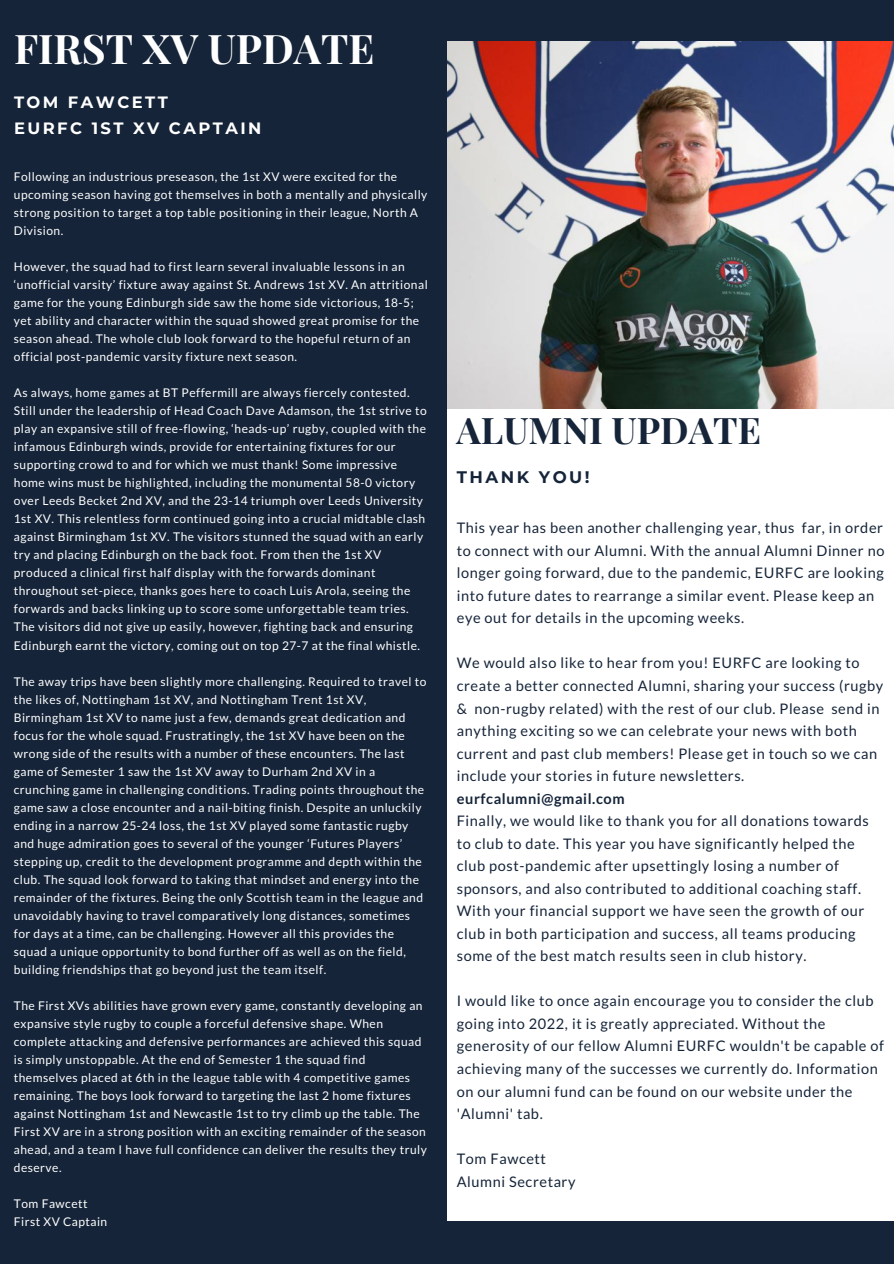
<style>
.page{position:relative;width:894px;height:1264px;background:#fff}
.page>*{position:absolute;margin:0;border:0;box-sizing:border-box;transform-origin:0 0}
.t1{font:700 40.95px "Playfair Display";color:#fff}
.t2{font:700 36.75px "Playfair Display";color:#152439}
.t3{font:700 16.65px "Montserrat";letter-spacing:.15em;color:#152439}
.t4{font:700 16.35px "Montserrat";letter-spacing:.15em;color:#fff}
.t5{font:14.55px/22.5px "Lato";letter-spacing:.04em;color:#152439}
.t6{font:700 14.55px "Lato";letter-spacing:.04em;color:#152439}
.t7{font:12px/18px "Lato";letter-spacing:.04em;color:#fff}
</style>
<div class="page">
<div style="left:0;top:0;width:893px;height:1263px;background:#152439"></div>
<img style="left:448px;top:41px;width:445px;height:368px">
<div style="left:448px;top:409px;width:445px;height:811px;background:#fff"></div>
<p class="t1" style="left:14px;top:20px;width:362px">FIRST XV UPDATE</p>
<p class="t4" style="left:14px;top:92px;width:155px">TOM FAWCETT</p>
<p class="t4" style="left:14px;top:118px;width:249px">EURFC 1ST XV CAPTAIN</p>
<p class="t7" style="left:14px;top:167px;width:415px">Following an industrious preseason, the 1st XV were excited for the upcoming season having got themselves in both a mentally and physically strong position to target a top table positioning in their league, North A Division.</p>
<p class="t7" style="left:14px;top:257px;width:415px">However, the squad had to first learn several invaluable lessons in an ‘unofficial varsity’ fixture away against St. Andrews 1st XV. An attritional game for the young Edinburgh side saw the home side victorious, 18-5; yet ability and character within the squad showed great promise for the season ahead. The whole club look forward to the hopeful return of an official post-pandemic varsity fixture next season.</p>
<p class="t7" style="left:14px;top:383px;width:414px">As always, home games at BT Peffermill are always fiercely contested.<br>Still under the leadership of Head Coach Dave Adamson, the 1st strive to play an expansive still of free-flowing, ‘heads-up’ rugby, coupled with the infamous Edinburgh winds, provide for entertaining fixtures for our supporting crowd to and for which we must thank! Some impressive home wins must be highlighted, including the monumental 58-0 victory over Leeds Becket 2nd XV, and the 23-14 triumph over Leeds University 1st XV. This relentless form continued going into a crucial midtable clash against Birmingham 1st XV. The visitors stunned the squad with an early try and placing Edinburgh on the back foot. From then the 1st XV produced a clinical first half display with the forwards dominant throughout set-piece, thanks goes here to coach Luis Arola, seeing the forwards and backs linking up to score some unforgettable team tries.<br>The visitors did not give up easily, however, fighting back and ensuring Edinburgh earnt the victory, coming out on top 27-7 at the final whistle.</p>
<p class="t7" style="left:14px;top:672px;width:414px">The away trips have been slightly more challenging. Required to travel to the likes of, Nottingham 1st XV, and Nottingham Trent 1st XV, Birmingham 1st XV to name just a few, demands great dedication and focus for the whole squad. Frustratingly, the 1st XV have been on the wrong side of the results with a number of these encounters. The last game of Semester 1 saw the 1st XV away to Durham 2nd XV in a crunching game in challenging conditions. Trading points throughout the game saw a close encounter and a nail-biting finish. Despite an unluckily ending in a narrow 25-24 loss, the 1st XV played some fantastic rugby and huge admiration goes to several of the younger ‘Futures Players’ stepping up, credit to the development programme and depth within the club. The squad look forward to taking that mindset and energy into the remainder of the fixtures. Being the only Scottish team in the league and unavoidably having to travel comparatively long distances, sometimes for days at a time, can be challenging. However all this provides the squad a unique opportunity to bond further off as well as on the field, building friendships that go beyond just the team itself.</p>
<p class="t7" style="left:14px;top:996px;width:414px">The First XVs abilities have grown every game, constantly developing an expansive style rugby to couple a forceful defensive shape. When complete attacking and defensive performances are achieved this squad is simply unstoppable. At the end of Semester 1 the squad find themselves placed at 6th in the league table with 4 competitive games remaining. The boys look forward to targeting the last 2 home fixtures against Nottingham 1st and Newcastle 1st to try climb up the table. The First XV are in a strong position with an exciting remainder of the season ahead, and a team I have full confidence can deliver the results they truly deserve.</p>
<p class="t7" style="left:14px;top:1194px;width:75px">Tom Fawcett</p>
<p class="t7" style="left:14px;top:1212px;width:95px">First XV Captain</p>
<p class="t2" style="left:456px;top:404px;width:306px">ALUMNI UPDATE</p>
<p class="t3" style="left:456px;top:467px;width:134px">THANK YOU!</p>
<p class="t5" style="left:456px;top:516px;width:429px">This year has been another challenging year, thus far, in order to connect with our Alumni. With the annual Alumni Dinner no longer going forward, due to the pandemic, EURFC are looking into future dates to rearrange a similar event. Please keep an eye out for details in the upcoming weeks.</p>
<p class="t5" style="left:456px;top:651px;width:428px">We would also like to hear from you! EURFC are looking to create a better connected Alumni, sharing your success (rugby &amp; non-rugby related) with the rest of our club. Please send in anything exciting so we can celebrate your news with both current and past club members! Please get in touch so we can include your stories in future newsletters.</p>
<p class="t6" style="left:456px;top:789px;width:169px">eurfcalumni@gmail.com</p>
<p class="t5" style="left:456px;top:809px;width:413px">Finally, we would like to thank you for all donations towards to club to date. This year you have significantly helped the club post-pandemic after upsettingly losing a number of sponsors, and also contributed to additional coaching staff.<br>With your financial support we have seen the growth of our club in both participation and success, all teams producing some of the best match results seen in club history.</p>
<p class="t5" style="left:456px;top:989px;width:428px">I would like to once again encourage you to consider the club going into 2022, it is greatly appreciated. Without the generosity of our fellow Alumni EURFC wouldn't be capable of achieving many of the successes we currently do. Information on our alumni fund can be found on our website under the 'Alumni' tab.</p>
<p class="t5" style="left:456px;top:1147px;width:91px">Tom Fawcett</p>
<p class="t5" style="left:456px;top:1169px;width:120px">Alumni Secretary</p>
</div>
